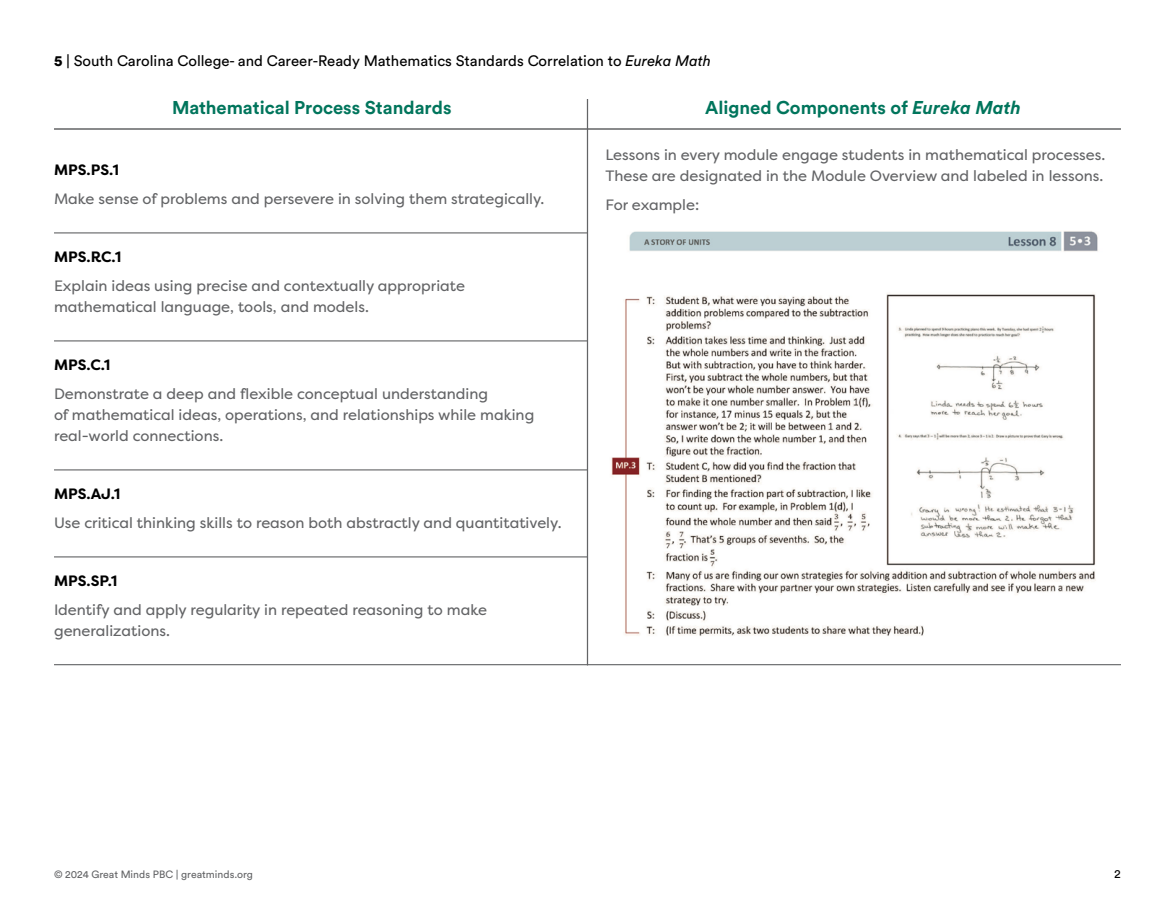
<style>
.page{position:relative;width:1175px;height:918px;background:#fff}
.page>*{position:absolute;margin:0;border:0;box-sizing:border-box;transform-origin:0 0}
.table_header{font:700 18.3px "Circular Std";color:#00755c}
.cell_body_rule_below{font:15px/21px "Filson Pro";color:#636466}
.cell_body{font:15px/21px "Filson Pro";color:#636466}
.t1{font:15px "Circular Std";color:#000}
.cell_header__above{font:700 15px "Filson Pro";color:#000}
.t2{font:12px "Circular Std";color:#000}
.t3{font:10.5px "Circular Std";color:#636466}
.s1{font-weight:900}
.s2{font-style:italic}
</style>
<div class="page">
<hr style="left:54px;top:128px;width:1066px;height:2px;background:#636466">
<hr style="left:54px;top:232px;width:533px;height:1px;background:#636466">
<hr style="left:54px;top:340px;width:533px;height:1px;background:#636466">
<hr style="left:54px;top:469px;width:533px;height:1px;background:#636466">
<hr style="left:54px;top:556px;width:533px;height:1px;background:#636466">
<hr style="left:54px;top:664px;width:1066px;height:1px;background:#636466">
<img style="left:611px;top:231px;width:487px;height:405px">
<hr style="left:587px;top:99px;width:1px;height:566px;background:#636466">
<p class="t1" style="left:54px;top:52px;width:658px"><span class="s1">5</span> | South Carolina College- and Career-Ready Mathematics Standards Correlation to <span class="s2">Eureka Math</span></p>
<p class="table_header" style="left:172px;top:96px;width:281px">Mathematical Process Standards</p>
<p class="table_header" style="left:705px;top:96px;width:317px">Aligned Components of <span class="s2">Eureka Math</span></p>
<p class="cell_body" style="left:605px;top:144px;width:501px">Lessons in every module engage students in mathematical processes.<br>These are designated in the Module Overview and labeled in lessons.</p>
<p class="cell_body" style="left:605px;top:194px;width:95px">For example:</p>
<p class="cell_header__above" style="left:54px;top:161px;width:66px">MPS.PS.1</p>
<p class="cell_body_rule_below" style="left:54px;top:188px;width:492px">Make sense of problems and persevere in solving them strategically.</p>
<p class="cell_header__above" style="left:54px;top:248px;width:69px">MPS.RC.1</p>
<p class="cell_body_rule_below" style="left:54px;top:275px;width:412px">Explain ideas using precise and contextually appropriate mathematical language, tools, and models.</p>
<p class="cell_header__above" style="left:54px;top:356px;width:58px">MPS.C.1</p>
<p class="cell_body_rule_below" style="left:54px;top:383px;width:482px">Demonstrate a deep and flexible conceptual understanding<br>of mathematical ideas, operations, and relationships while making real-world connections.</p>
<p class="cell_header__above" style="left:54px;top:485px;width:68px">MPS.AJ.1</p>
<p class="cell_body_rule_below" style="left:54px;top:512px;width:509px">Use critical thinking skills to reason both abstractly and quantitatively.</p>
<p class="cell_header__above" style="left:54px;top:572px;width:65px">MPS.SP.1</p>
<p class="cell_body" style="left:54px;top:599px;width:434px">Identify and apply regularity in repeated reasoning to make generalizations.</p>
<p class="t3" style="left:54px;top:867px;width:200px">© 2024 Great Minds PBC | greatminds.org</p>
<p class="t2" style="left:1114px;top:866px;width:8px">2</p>
</div>
